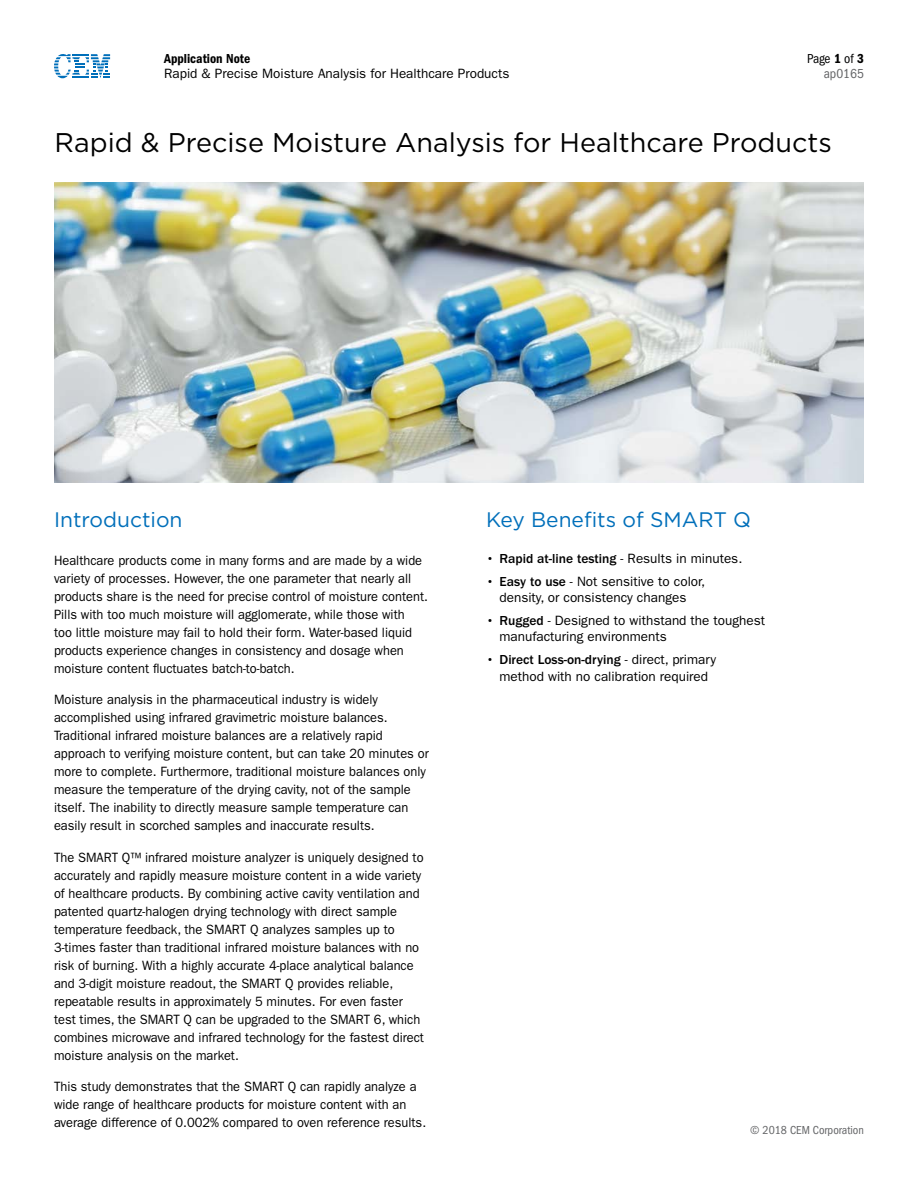
<style>
.page{position:relative;width:918px;height:1188px;background:#fff}
.page>*{position:absolute;margin:0;border:0;box-sizing:border-box;transform-origin:0 0}
.Application_Note_Tit{font:27px "Gotham HTF";color:#000}
.Subtitle{font:21px "Gotham HTF";color:#006fba}
.Paragraph{font:13.5px/18px "ITC Franklin Gothic Std";color:#000;scale:.95 1}
.Paragraph-2{font:13.5px/16.2px "ITC Franklin Gothic Std";color:#000;text-align:center}
.t1{font:500 13.5px "ITC Franklin Gothic Std";color:#000}
.t2{font:13.5px "ITC Franklin Gothic Std Dm Cd";color:#000}
.t3{font:condensed 13.5px "ITC Franklin Gothic Std";letter-spacing:-.015em;color:#000}
.Application_Note_Num{font:condensed 13.5px "ITC Franklin Gothic Std";color:#636466}
.t4{font:condensed 12px "ITC Franklin Gothic Std";color:#636466}
.s1{font-family:"ITC Franklin Gothic Std Dm Cd";font-stretch:normal}
.s2{font-weight:400}
.s3{font-weight:500}
</style>
<div class="page">
<svg style="left:54px;top:54px;width:56px;height:24px"></svg>
<img style="left:54px;top:182px;width:810px;height:300px">
<p class="t2" style="left:164px;top:51px;width:88px">Application Note</p>
<p class="Paragraph-2" style="left:164px;top:66px;width:347px">Rapid &amp; Precise Moisture Analysis for Healthcare Products</p>
<p class="t3" style="left:807px;top:51px;width:58px">Page <span class="s1">1</span> of <span class="s1">3</span></p>
<p class="Application_Note_Num" style="left:824px;top:66px;width:42px">ap0165</p>
<p class="Application_Note_Tit" style="left:55px;top:128px;width:779px">Rapid &amp; Precise Moisture Analysis for Healthcare Products</p>
<p class="Subtitle" style="left:54px;top:508px;width:130px">Introduction</p>
<p class="Paragraph" style="left:54px;top:551px;width:395px">Healthcare products come in many forms and are made by a wide variety of processes. However, the one parameter that nearly all products share is the need for precise control of moisture content.<br>Pills with too much moisture will agglomerate, while those with<br>too little moisture may fail to hold their form. Water-based liquid products experience changes in consistency and dosage when moisture content fluctuates batch-to-batch.</p>
<p class="Paragraph" style="left:54px;top:691px;width:396px">Moisture analysis in the pharmaceutical industry is widely accomplished using infrared gravimetric moisture balances.<br>Traditional infrared moisture balances are a relatively rapid approach to verifying moisture content, but can take 20 minutes or more to complete. Furthermore, traditional moisture balances only measure the temperature of the drying cavity, not of the sample itself. The inability to directly measure sample temperature can easily result in scorched samples and inaccurate results.</p>
<p class="Paragraph" style="left:54px;top:848px;width:391px">The SMART Q™ infrared moisture analyzer is uniquely designed to accurately and rapidly measure moisture content in a wide variety of healthcare products. By combining active cavity ventilation and patented quartz-halogen drying technology with direct sample temperature feedback, the SMART Q analyzes samples up to 3-times faster than traditional infrared moisture balances with no risk of burning. With a highly accurate 4-place analytical balance and 3-digit moisture readout, the SMART Q provides reliable, repeatable results in approximately 5 minutes. For even faster test times, the SMART Q can be upgraded to the SMART 6, which combines microwave and infrared technology for the fastest direct moisture analysis on the market.</p>
<p class="Paragraph" style="left:54px;top:1078px;width:393px">This study demonstrates that the SMART Q can rapidly analyze a wide range of healthcare products for moisture content with an average difference of 0.002% compared to oven reference results.</p>
<p class="Subtitle" style="left:486px;top:508px;width:267px">Key Benefits of SMART Q</p>
<p class="t1" style="left:486px;top:551px;width:258px">• Rapid at-line testing <span class="s2">- Results in minutes.</span></p>
<p class="Paragraph-2" style="left:486px;top:574px;width:221px"><span class="s3">• Easy to use</span> - Not sensitive to color, density, or consistency changes</p>
<p class="Paragraph-2" style="left:500px;top:613px;width:267px;text-align:left;text-indent:-14px"><span class="s3">• Rugged</span> - Designed to withstand the toughest manufacturing environments</p>
<p class="Paragraph-2" style="left:486px;top:652px;width:232px"><span class="s3">• Direct Loss-on-drying</span> - direct, primary method with no calibration required</p>
<p class="t4" style="left:750px;top:1123px;width:115px">© 2018 CEM Corporation</p>
</div>
